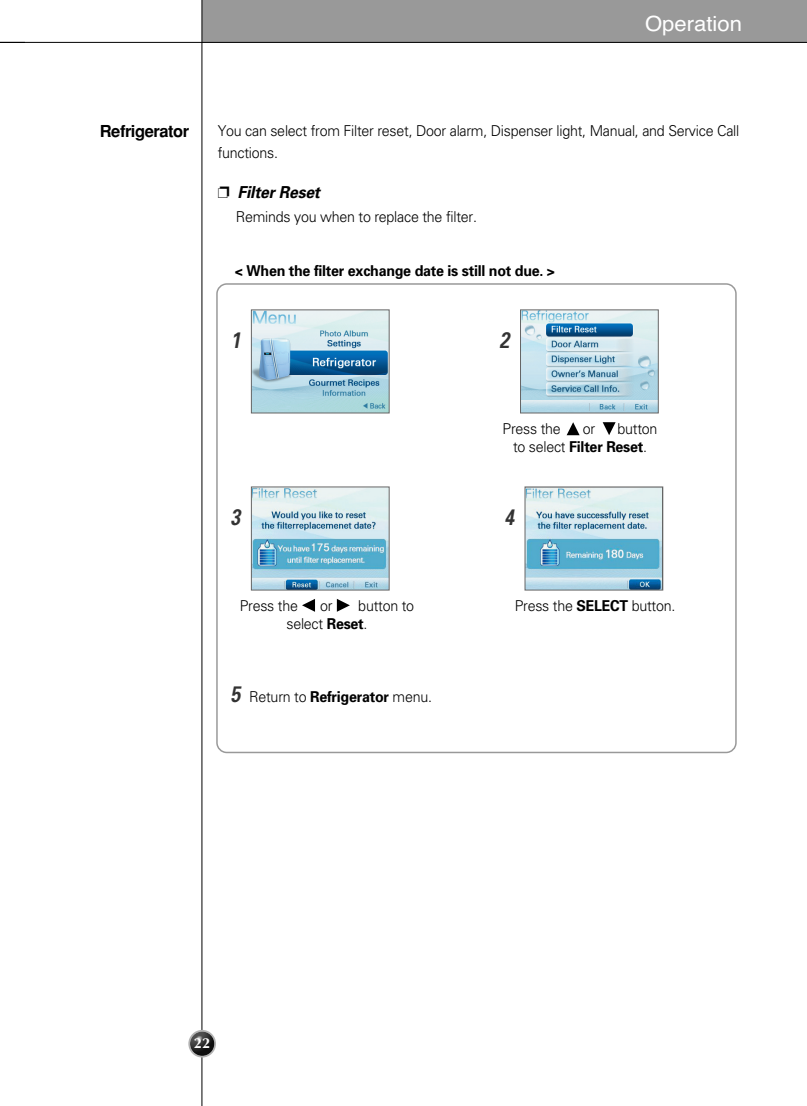
<style>
.page{position:relative;width:807px;height:1106px;background:#fff}
.page>*{position:absolute;margin:0;border:0;box-sizing:border-box;transform-origin:0 0}
.t1{font:italic 700 22.5px "Univers";color:#333;scale:.8 1}
.t2{font:21px "Helvetica";color:#fff;scale:1.05 1}
.t3{font:700 16.5px "Helvetica";letter-spacing:-.03em;color:#000}
.t4{font:italic 700 16.5px "Univers";letter-spacing:-.01em;color:#000;scale:.95 1}
.t5{font:300 15px/18px "Univers";letter-spacing:-.015em;color:#000;scale:.95 1}
.t6{font:700 15px "Univers";letter-spacing:-.015em;color:#000;scale:.95 1}
.t7{font:700 15px "Optane";color:#fff}
.s1{font-weight:700}
.s2{font-weight:700;font-style:italic;font-size:22.5px;color:#333}
</style>
<div class="page">
<div style="left:202px;top:0;width:605px;height:43px;background:#999"></div>
<hr style="left:0;top:42px;width:807px;height:1px;background:#000">
<hr style="left:202px;top:0;width:1px;height:1106px;background:#000">
<svg style="left:188px;top:1029px;width:28px;height:28px"></svg>
<img style="left:190px;top:1031px;width:24px;height:24px;border-radius:50%">
<div style="left:216px;top:283px;width:521px;height:470px;border:2px solid #999;border-radius:10px"></div>
<img style="left:253px;top:311px;width:135px;height:100px">
<div style="left:251px;top:309px;width:139px;height:104px;border:1px solid #666"></div>
<img style="left:522px;top:311px;width:135px;height:100px">
<div style="left:520px;top:309px;width:139px;height:104px;border:1px solid #666"></div>
<svg style="left:302px;top:599px;width:13px;height:13px"></svg>
<svg style="left:337px;top:599px;width:13px;height:13px"></svg>
<svg style="left:567px;top:422px;width:13px;height:13px"></svg>
<svg style="left:603px;top:422px;width:13px;height:13px"></svg>
<img style="left:527px;top:488px;width:134px;height:100px">
<div style="left:525px;top:486px;width:138px;height:104px;border:1px solid #666"></div>
<img style="left:253px;top:488px;width:135px;height:100px">
<div style="left:251px;top:486px;width:139px;height:104px;border:1px solid #666"></div>
<h2 class="t2" style="left:645px;top:16px;width:94px">Operation</h2>
<p class="t3" style="left:100px;top:125px;width:91px">Refrigerator</p>
<p class="t5" style="left:218px;top:121px;width:551px;line-height:22.2px">You can select from Filter reset, Door alarm, Dispenser light, Manual, and Service Call functions.</p>
<p class="t4" style="left:218px;top:186px;width:109px">❐ Filter Reset</p>
<p class="t5" style="left:236px;top:209px;width:255px">Reminds you when to replace the filter.</p>
<p class="t6" style="left:235px;top:265px;width:339px">&lt; When the filter exchange date is still not due. &gt;</p>
<h1 class="t1" style="left:230px;top:331px;width:14px">1</h1>
<h1 class="t1" style="left:500px;top:331px;width:14px">2</h1>
<p class="t5" style="left:503px;top:421px;width:63px">Press the</p>
<p class="t5" style="left:583px;top:421px;width:15px">or</p>
<p class="t5" style="left:513px;top:421px;width:154px;text-indent:104px">button to select <span class="s1">Filter Reset</span>.</p>
<h1 class="t1" style="left:230px;top:508px;width:14px">3</h1>
<h1 class="t1" style="left:504px;top:508px;width:14px">4</h1>
<p class="t5" style="left:240px;top:598px;width:63px">Press the</p>
<p class="t5" style="left:320px;top:598px;width:15px">or</p>
<p class="t5" style="left:286px;top:598px;width:136px;text-indent:72px">button to select <span class="s1">Reset</span>.</p>
<p class="t5" style="left:515px;top:598px;width:171px">Press the <span class="s1">SELECT</span> button.</p>
<p class="t5" style="left:230px;top:689px;width:214px"><span class="s2">5</span> Return to <span class="s1">Refrigerator</span> menu.</p>
<p class="t7" style="left:194px;top:1036px;width:18px">22</p>
</div>
